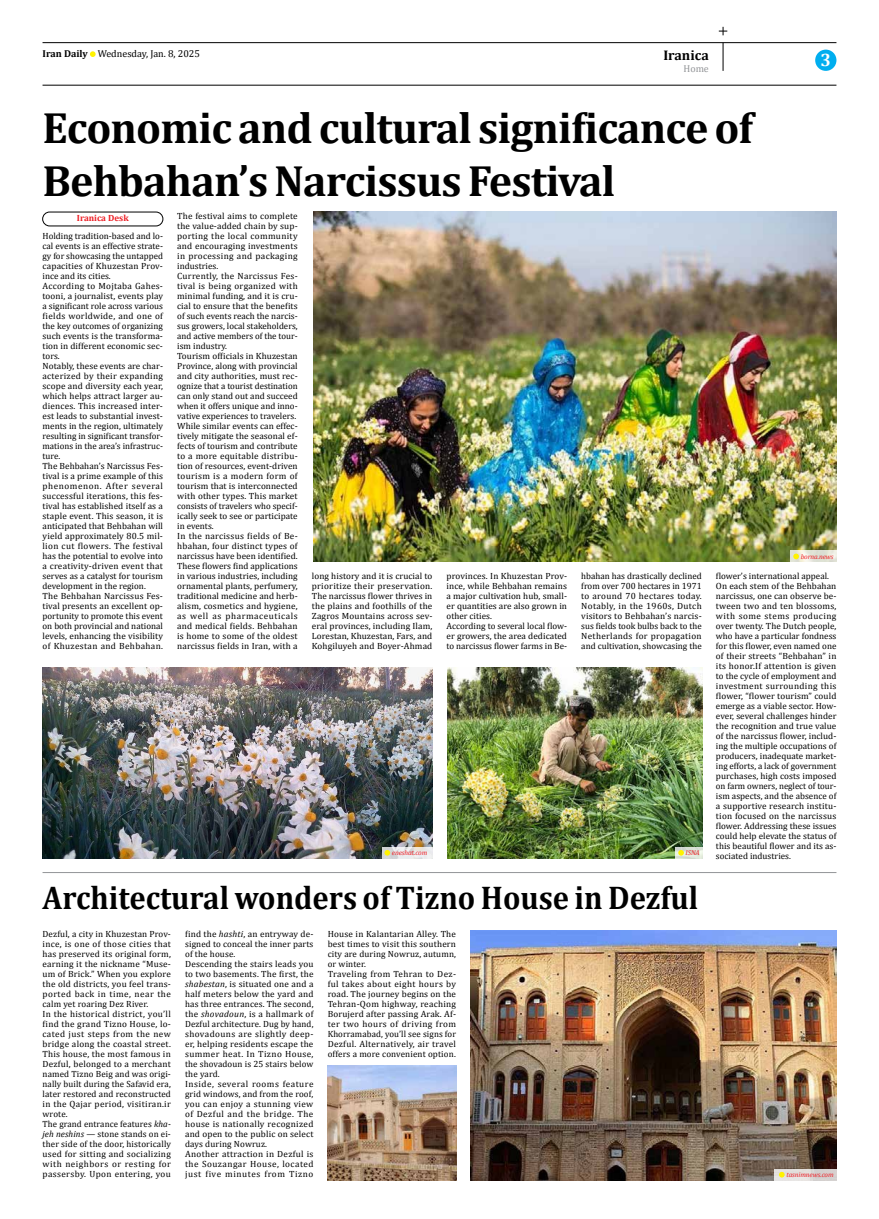
<style>
.page{position:relative;width:879px;height:1219px;background:#fff}
.page>*{position:absolute;margin:0;border:0;box-sizing:border-box;transform-origin:0 0}
.t1{font:700 44px/52.8px "Cambria";letter-spacing:-.02em;color:#000}
.t2{font:700 33px "Cambria";color:#000;scale:.93 1}
.t3{font:700 18px "Cambria";color:#fff}
.t4{font:700 14px "Cambria";color:#000}
.t5{font:10px "Cambria";color:#000}
.t6{font:10px "Cambria";color:#939598}
.t7{font:9px/10px "Cambria";letter-spacing:.01em;color:#000}
.t8{font:700 9px "Cambria";color:#ed1d24}
.t9{font:italic 7px "Cambria";letter-spacing:-.01em;color:#ed1d24}
.s1{font-weight:700}
.s2{font-style:italic}
</style>
<div class="page">
<svg style="left:723px;top:43px;width:1px;height:28px"></svg>
<hr style="left:43px;top:42px;width:793px;height:1px;background:#000">
<hr style="left:43px;top:85px;width:793px;height:1px;background:#000">
<div style="left:815px;top:50px;width:21px;height:21px;background:#00aeef;border-radius:50%"></div>
<svg style="left:90px;top:51px;width:6px;height:6px"></svg>
<hr style="left:43px;top:872px;width:793px;height:1px;background:#939598">
<div style="left:43px;top:212px;width:120px;height:14px;border:1px solid #000;border-radius:7px"></div>
<img style="left:470px;top:930px;width:366px;height:250px">
<img style="left:328px;top:1066px;width:128px;height:114px">
<img style="left:313px;top:212px;width:523px;height:350px">
<svg style="left:790px;top:551px;width:46px;height:11px"></svg>
<svg style="left:793px;top:554px;width:6px;height:5px"></svg>
<img style="left:43px;top:667px;width:389px;height:191px">
<svg style="left:382px;top:847px;width:50px;height:11px"></svg>
<svg style="left:384px;top:850px;width:6px;height:6px"></svg>
<svg style="left:774px;top:1169px;width:62px;height:11px"></svg>
<svg style="left:779px;top:1172px;width:5px;height:5px"></svg>
<img style="left:447px;top:667px;width:255px;height:191px">
<svg style="left:675px;top:847px;width:27px;height:11px"></svg>
<svg style="left:678px;top:850px;width:6px;height:6px"></svg>
<svg style="left:719px;top:27px;width:8px;height:8px"></svg>
<p class="t5" style="left:43px;top:48px;width:159px"><span class="s1">Iran Daily</span> Wednesday, Jan. 8, 2025</p>
<h3 class="t4" style="left:663px;top:45px;width:47px">Iranica</h3>
<p class="t6" style="left:683px;top:62px;width:27px">Home</p>
<h3 class="t3" style="left:820px;top:47px;width:12px">3</h3>
<h1 class="t1" style="left:43px;top:100px;width:712px">Economic and cultural significance of<br>Behbahan’s Narcissus Festival</h1>
<p class="t8" style="left:77px;top:212px;width:53px">Iranica Desk</p>
<p class="t7" style="left:177px;top:211px;width:122px">The festival aims to complete the value-added chain by sup&shy;porting the local community and encouraging investments in processing and packaging industries.<br>Currently, the Narcissus Fes&shy;tival is being organized with minimal funding, and it is cru&shy;cial to ensure that the benefits of such events reach the narcis&shy;sus growers, local stakeholders, and active members of the tour&shy;ism industry.<br>Tourism officials in Khuzestan<br>Province, along with provincial and city authorities, must rec&shy;ognize that a tourist destination can only stand out and succeed when it offers unique and inno&shy;vative experiences to travelers.<br>While similar events can effec&shy;tively mitigate the seasonal ef&shy;fects of tourism and contribute to a more equitable distribu&shy;tion of resources, event-driven tourism is a modern form of tourism that is interconnected with other types. This market consists of travelers who specif&shy;ically seek to see or participate in events.<br>In the narcissus fields of Be&shy;hbahan, four distinct types of narcissus have been identified.<br>These flowers find applications in various industries, including ornamental plants, perfumery, traditional medicine and herb&shy;alism, cosmetics and hygiene, as well as pharmaceuticals and medical fields. Behbahan is home to some of the oldest narcissus fields in Iran, with a</p>
<p class="t7" style="left:43px;top:231px;width:122px">Holding tradition-based and lo&shy;cal events is an effective strate&shy;gy for showcasing the untapped capacities of Khuzestan Prov&shy;ince and its cities.<br>According to Mojtaba Gahes&shy;tooni, a journalist, events play a significant role across various fields worldwide, and one of the key outcomes of organizing such events is the transforma&shy;tion in different economic sec&shy;tors.<br>Notably, these events are char&shy;acterized by their expanding scope and diversity each year, which helps attract larger au&shy;diences. This increased inter&shy;est leads to substantial invest&shy;ments in the region, ultimately resulting in significant transfor&shy;mations in the area’s infrastruc&shy;ture.<br>The Behbahan’s Narcissus Fes&shy;tival is a prime example of this phenomenon. After several successful iterations, this fes&shy;tival has established itself as a staple event. This season, it is anticipated that Behbahan will yield approximately 80.5 mil&shy;lion cut flowers. The festival has the potential to evolve into a creativity-driven event that serves as a catalyst for tourism development in the region.<br>The Behbahan Narcissus Fes&shy;tival presents an excellent op&shy;portunity to promote this event on both provincial and national levels, enhancing the visibility of Khuzestan and Behbahan.</p>
<p class="t9" style="left:800px;top:552px;width:34px">borna.news</p>
<p class="t7" style="left:312px;top:571px;width:122px;text-align:justify">long history and it is crucial to prioritize their preservation.<br>The narcissus flower thrives in the plains and foothills of the Zagros Mountains across sev&shy;eral provinces, including Ilam, Lorestan, Khuzestan, Fars, and Kohgiluyeh and Boyer-Ahmad</p>
<p class="t7" style="left:446px;top:571px;width:122px">provinces. In Khuzestan Prov&shy;ince, while Behbahan remains a major cultivation hub, small&shy;er quantities are also grown in other cities.<br>According to several local flow&shy;er growers, the area dedicated to narcissus flower farms in Be-</p>
<p class="t7" style="left:581px;top:571px;width:122px;text-align:justify">hbahan has drastically declined from over 700 hectares in 1971 to around 70 hectares today.<br>Notably, in the 1960s, Dutch visitors to Behbahan’s narcis&shy;sus fields took bulbs back to the Netherlands for propagation and cultivation, showcasing the</p>
<p class="t7" style="left:716px;top:571px;width:122px">flower’s international appeal.<br>On each stem of the Behbahan narcissus, one can observe be&shy;tween two and ten blossoms, with some stems producing over twenty. The Dutch people, who have a particular fondness for this flower, even named one of their streets “Behbahan” in its honor.If attention is given to the cycle of employment and investment surrounding this flower, “flower tourism” could emerge as a viable sector. How&shy;ever, several challenges hinder the recognition and true value of the narcissus flower, includ&shy;ing the multiple occupations of producers, inadequate market&shy;ing efforts, a lack of government purchases, high costs imposed on farm owners, neglect of tour&shy;ism aspects, and the absence of a supportive research institu&shy;tion focused on the narcissus flower. Addressing these issues could help elevate the status of this beautiful flower and its as&shy;sociated industries.</p>
<p class="t9" style="left:392px;top:848px;width:37px">eneshat.com</p>
<p class="t9" style="left:685px;top:848px;width:16px">ISNA</p>
<h2 class="t2" style="left:43px;top:874px;width:706px">Architectural wonders of Tizno House in Dezful</h2>
<p class="t7" style="left:43px;top:929px;width:130px">Dezful, a city in Khuzestan Prov&shy;ince, is one of those cities that has preserved its original form, earning it the nickname “Muse&shy;um of Brick.” When you explore the old districts, you feel trans&shy;ported back in time, near the calm yet roaring Dez River.<br>In the historical district, you’ll find the grand Tizno House, lo&shy;cated just steps from the new bridge along the coastal street.<br>This house, the most famous in<br>Dezful, belonged to a merchant named Tizno Beig and was origi&shy;nally built during the Safavid era, later restored and reconstructed in the Qajar period, visitiran.ir wrote.<br>The grand entrance features <span class="s2">kha&shy;jeh neshins</span> — stone stands on ei&shy;ther side of the door, historically used for sitting and socializing with neighbors or resting for passersby. Upon entering, you</p>
<p class="t7" style="left:185px;top:929px;width:130px">find the <span class="s2">hashti</span>, an entryway de&shy;signed to conceal the inner parts of the house.<br>Descending the stairs leads you to two basements. The first, the <span class="s2">shabestan</span>, is situated one and a half meters below the yard and has three entrances. The second, the <span class="s2">shovadoun</span>, is a hallmark of<br>Dezful architecture. Dug by hand, shovadouns are slightly deep&shy;er, helping residents escape the summer heat. In Tizno House, the shovadoun is 25 stairs below the yard.<br>Inside, several rooms feature grid windows, and from the roof, you can enjoy a stunning view of Dezful and the bridge. The house is nationally recognized and open to the public on select days during Nowruz.<br>Another attraction in Dezful is the Souzangar House, located just five minutes from Tizno</p>
<p class="t7" style="left:328px;top:929px;width:130px">House in Kalantarian Alley. The best times to visit this southern city are during Nowruz, autumn, or winter.<br>Traveling from Tehran to Dez&shy;ful takes about eight hours by road. The journey begins on the<br>Tehran-Qom highway, reaching<br>Borujerd after passing Arak. Af&shy;ter two hours of driving from<br>Khorramabad, you’ll see signs for<br>Dezful. Alternatively, air travel offers a more convenient option.</p>
<p class="t9" style="left:786px;top:1170px;width:49px">tasnimnews.com</p>
</div>
